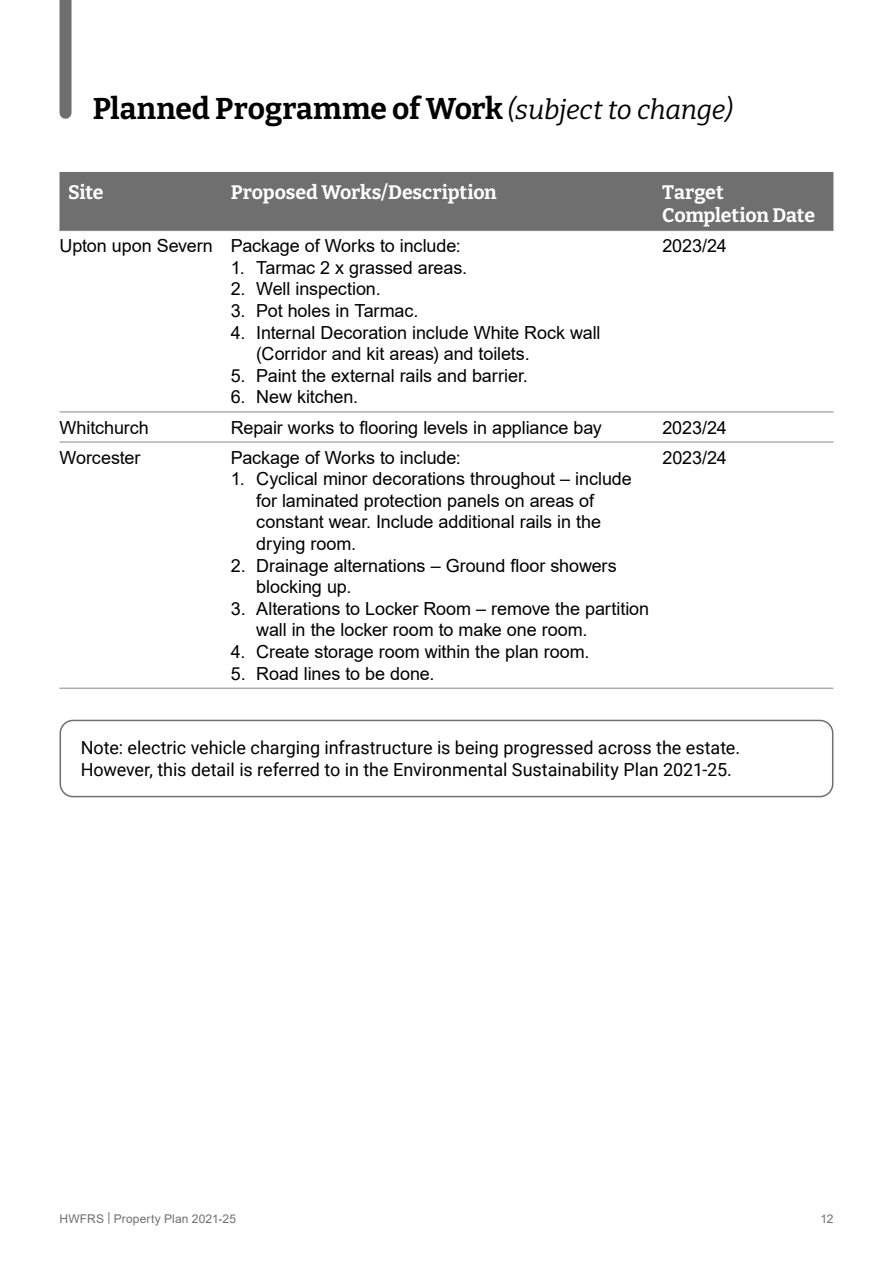
<style>
.page{position:relative;width:893px;height:1263px;background:#fff}
.page>*{position:absolute;margin:0;border:0;box-sizing:border-box;transform-origin:0 0}
.t1{font:700 30px "Bitter";letter-spacing:-.005em;color:#000}
.t2{font:700 19.5px/23.4px "Bitter";letter-spacing:-.01em;color:#fff}
.t3{font:18px/21.6px "Arial";letter-spacing:-.005em;color:#000}
.t4{font:18px/21.6px "Roboto";letter-spacing:-.005em;color:#000}
.t5{font:12px "Arial";letter-spacing:.01em;color:#706f6f}
.s1{font-weight:400;font-style:italic;font-size:27px}
</style>
<div class="page">
<div style="left:60px;top:172px;width:773px;height:58px;background:#706f6f"></div>
<hr style="left:60px;top:230px;width:171px;height:1px;background:#878787">
<hr style="left:231px;top:230px;width:431px;height:1px;background:#878787">
<hr style="left:662px;top:230px;width:171px;height:1px;background:#878787">
<hr style="left:60px;top:412px;width:171px;height:1px;background:#878787">
<hr style="left:231px;top:412px;width:431px;height:1px;background:#878787">
<hr style="left:662px;top:412px;width:171px;height:1px;background:#878787">
<hr style="left:60px;top:442px;width:171px;height:1px;background:#878787">
<hr style="left:231px;top:442px;width:431px;height:1px;background:#878787">
<hr style="left:662px;top:442px;width:171px;height:1px;background:#878787">
<hr style="left:60px;top:688px;width:171px;height:1px;background:#878787">
<hr style="left:231px;top:688px;width:431px;height:1px;background:#878787">
<hr style="left:662px;top:688px;width:171px;height:1px;background:#878787">
<div style="left:60px;top:0;width:12px;height:113px;background:#706f6f"></div>
<div style="left:60px;top:720px;width:773px;height:77px;border:2px solid #706f6f;border-radius:13px"></div>
<h1 class="t1" style="left:93px;top:89px;width:641px">Planned Programme of Work <span class="s1">(subject to change)</span></h1>
<p class="t2" style="left:68px;top:180px;width:37px">Site</p>
<p class="t2" style="left:231px;top:180px;width:268px">Proposed Works/Description</p>
<p class="t2" style="left:662px;top:180px;width:154px">Target<br>Completion Date</p>
<p class="t3" style="left:60px;top:235px;width:403px">Upton upon Severn Package of Works to include:</p>
<p class="t3" style="left:231px;top:257px;width:238px">1. Tarmac 2 x grassed areas.</p>
<p class="t3" style="left:231px;top:278px;width:151px">2. Well inspection.</p>
<p class="t3" style="left:231px;top:300px;width:189px">3. Pot holes in Tarmac.</p>
<p class="t3" style="left:256px;top:321px;width:346px;text-indent:-26px">4. Internal Decoration include White Rock wall (Corridor and kit areas) and toilets.</p>
<p class="t3" style="left:231px;top:365px;width:298px">5. Paint the external rails and barrier.</p>
<p class="t3" style="left:231px;top:386px;width:129px">6. New kitchen.</p>
<p class="t3" style="left:662px;top:235px;width:66px">2023/24</p>
<p class="t3" style="left:60px;top:416px;width:91px">Whitchurch</p>
<p class="t3" style="left:231px;top:416px;width:373px">Repair works to flooring levels in appliance bay</p>
<p class="t3" style="left:662px;top:416px;width:66px">2023/24</p>
<p class="t3" style="left:60px;top:446px;width:82px">Worcester</p>
<p class="t3" style="left:231px;top:446px;width:232px">Package of Works to include:</p>
<p class="t3" style="left:256px;top:468px;width:377px;text-indent:-26px">1. Cyclical minor decorations throughout – include for laminated protection panels on areas of constant wear. Include additional rails in the drying room.</p>
<p class="t3" style="left:256px;top:554px;width:362px;text-indent:-26px">2. Drainage alternations – Ground floor showers blocking up.</p>
<p class="t3" style="left:256px;top:598px;width:394px;text-indent:-26px">3. Alterations to Locker Room – remove the partition wall in the locker room to make one room.</p>
<p class="t3" style="left:231px;top:641px;width:360px">4. Create storage room within the plan room.</p>
<p class="t3" style="left:231px;top:662px;width:205px">5. Road lines to be done.</p>
<p class="t3" style="left:662px;top:446px;width:66px">2023/24</p>
<p class="t4" style="left:81px;top:737px;width:661px">Note: electric vehicle charging infrastructure is being progressed across the estate.<br>However, this detail is referred to in the Environmental Sustainability Plan 2021-25.</p>
<p class="t5" style="left:60px;top:1210px;width:178px">HWFRS | Property Plan 2021-25</p>
<p class="t5" style="left:820px;top:1210px;width:14px">12</p>
</div>
